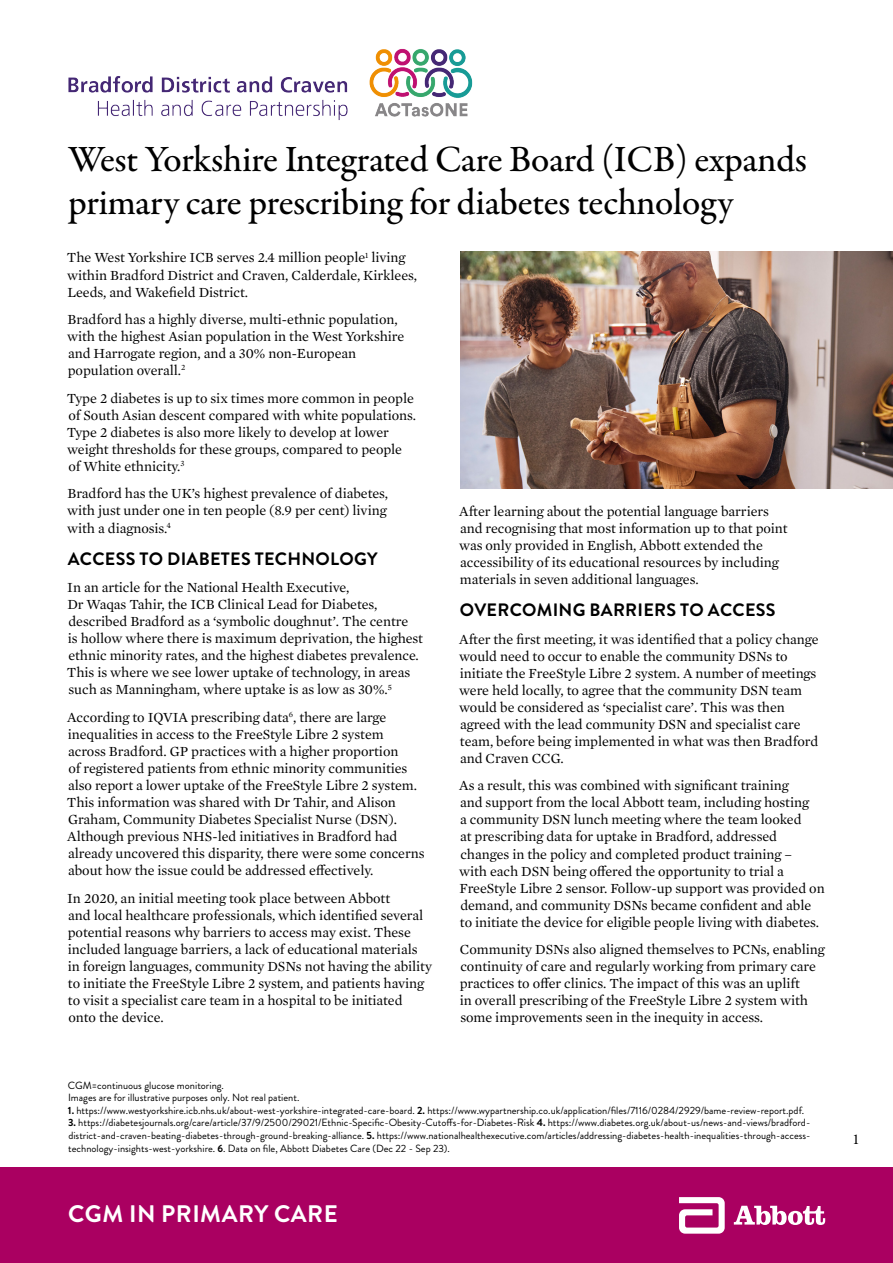
<style>
.page{position:relative;width:893px;height:1263px;background:#fff}
.page>*{position:absolute;margin:0;border:0;box-sizing:border-box;transform-origin:0 0}
.t1{font:500 37.35px/43.3px "Garamond Premr Pro";letter-spacing:-.01em;color:#000}
.t2{font:700 23.85px "Brandon Grotesque";letter-spacing:.02em;color:#fff}
.t3{font:700 18px "Brandon Grotesque";letter-spacing:.015em;color:#000}
.t4{font:15px "Minion Pro";color:#000}
.t5{font:14.25px/17.1px "Mercury Text G1";letter-spacing:-.005em;color:#000}
.t6{font:10.5px/12.6px "Brandon Grotesque";color:#000}
.s1{font-weight:700}
</style>
<div class="page">
<div style="left:0;top:1167px;width:893px;height:96px;background:#aa0061"></div>
<svg style="left:679px;top:1197px;width:46px;height:37px"></svg>
<svg style="left:734px;top:1206px;width:91px;height:19px"></svg>
<img style="left:460px;top:252px;width:433px;height:237px">
<img style="left:68px;top:48px;width:405px;height:72px">
<h1 class="t1" style="left:68px;top:138px;width:740px">West Yorkshire Integrated Care Board (ICB) expands primary care prescribing for diabetes technology</h1>
<p class="t5" style="left:67px;top:248px;width:352px">The West Yorkshire ICB serves 2.4 million people<sup>1</sup> living within Bradford District and Craven, Calderdale, Kirklees,<br>Leeds, and Wakefield District.</p>
<p class="t5" style="left:67px;top:310px;width:339px">Bradford has a highly diverse, multi-ethnic population, with the highest Asian population in the West Yorkshire and Harrogate region, and a 30% non-European population overall.<sup>2</sup></p>
<p class="t5" style="left:67px;top:389px;width:351px">Type 2 diabetes is up to six times more common in people of South Asian descent compared with white populations.<br>Type 2 diabetes is also more likely to develop at lower weight thresholds for these groups, compared to people of White ethnicity.<sup>3</sup></p>
<p class="t5" style="left:67px;top:484px;width:323px;text-align:justify">Bradford has the UK’s highest prevalence of diabetes, with just under one in ten people (8.9 per cent) living with a diagnosis.<sup>4</sup></p>
<p class="t3" style="left:68px;top:546px;width:311px">ACCESS TO DIABETES TECHNOLOGY</p>
<p class="t5" style="left:67px;top:578px;width:358px">In an article for the National Health Executive,<br>Dr Waqas Tahir, the ICB Clinical Lead for Diabetes, described Bradford as a ‘symbolic doughnut’. The centre<br>is hollow where there is maximum deprivation, the highest ethnic minority rates, and the highest diabetes prevalence.<br>This is where we see lower uptake of technology, in areas such as Manningham, where uptake is as low as 30%.<sup>5</sup></p>
<p class="t5" style="left:67px;top:708px;width:359px">According to IQVIA prescribing data<sup>6</sup>, there are large inequalities in access to the FreeStyle Libre 2 system<br>across Bradford. GP practices with a higher proportion<br>of registered patients from ethnic minority communities also report a lower uptake of the FreeStyle Libre 2 system.<br>This information was shared with Dr Tahir, and Alison Graham, Community Diabetes Specialist Nurse (DSN).<br>Although previous NHS-led initiatives in Bradford had already uncovered this disparity, there were some concerns about how the issue could be addressed effectively.</p>
<p class="t5" style="left:67px;top:889px;width:366px">In 2020, an initial meeting took place between Abbott<br>and local healthcare professionals, which identified several potential reasons why barriers to access may exist. These included language barriers, a lack of educational materials in foreign languages, community DSNs not having the ability to initiate the FreeStyle Libre 2 system, and patients having to visit a specialist care team in a hospital to be initiated onto the device.</p>
<p class="t5" style="left:459px;top:502px;width:330px">After learning about the potential language barriers and recognising that most information up to that point was only provided in English, Abbott extended the accessibility of its educational resources by including materials in seven additional languages.</p>
<p class="t3" style="left:460px;top:597px;width:317px">OVERCOMING BARRIERS TO ACCESS</p>
<p class="t5" style="left:459px;top:629px;width:361px">After the first meeting, it was identified that a policy change would need to occur to enable the community DSNs to initiate the FreeStyle Libre 2 system. A number of meetings were held locally, to agree that the community DSN team would be considered as ‘specialist care’. This was then agreed with the lead community DSN and specialist care team, before being implemented in what was then Bradford and Craven CCG.</p>
<p class="t5" style="left:459px;top:776px;width:367px">As a result, this was combined with significant training<br>and support from the local Abbott team, including hosting<br>a community DSN lunch meeting where the team looked<br>at prescribing data for uptake in Bradford, addressed changes in the policy and completed product training –<br>with each DSN being offered the opportunity to trial a FreeStyle Libre 2 sensor. Follow-up support was provided on demand, and community DSNs became confident and able to initiate the device for eligible people living with diabetes.</p>
<p class="t5" style="left:460px;top:940px;width:367px">Community DSNs also aligned themselves to PCNs, enabling continuity of care and regularly working from primary care practices to offer clinics. The impact of this was an uplift<br>in overall prescribing of the FreeStyle Libre 2 system with some improvements seen in the inequity in access.</p>
<p class="t6" style="left:68px;top:1079px;width:233px">CGM=continuous glucose monitoring.<br>Images are for illustrative purposes only. Not real patient.</p>
<p class="t6" style="left:68px;top:1104px;width:738px"><span class="s1">1.</span> https://www.westyorkshire.icb.nhs.uk/about-west-yorkshire-integrated-care-board. <span class="s1">2.</span> https://www.wypartnership.co.uk/application/files/7116/0284/2929/bame-review-report.pdf.</p>
<p class="t6" style="left:68px;top:1116px;width:744px;text-align:justify"><span class="s1">3.</span> https://diabetesjournals.org/care/article/37/9/2500/29021/Ethnic-Specific-Obesity-Cutoffs-for-Diabetes-Risk <span class="s1">4.</span> https://www.diabetes.org.uk/about-us/news-and-views/bradford&shy;district-and-craven-beating-diabetes-through-ground-breaking-alliance. <span class="s1">5.</span> https://www.nationalhealthexecutive.com/articles/addressing-diabetes-health-inequalities-through-access&shy;technology-insights-west-yorkshire. <span class="s1">6</span>. Data on file, Abbott Diabetes Care (Dec 22 - Sep 23).</p>
<h2 class="t2" style="left:68px;top:1197px;width:271px">CGM IN PRIMARY CARE</h2>
<p class="t4" style="left:852px;top:1129px;width:9px">1</p>
</div>
